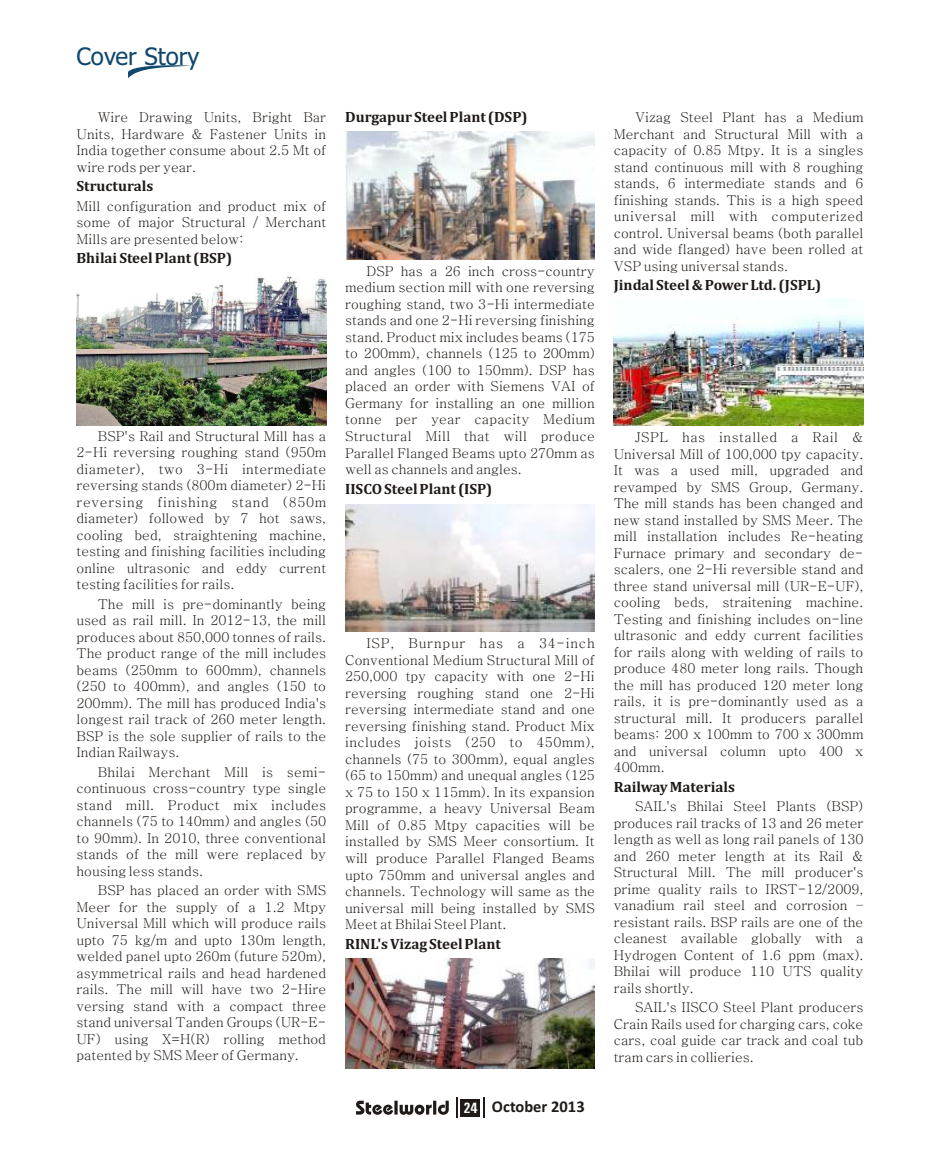
<style>
.page{position:relative;width:940px;height:1174px;background:#fff}
.page>*{position:absolute;margin:0;border:0;box-sizing:border-box;transform-origin:0 0}
.t1{font:24px "Tahoma";color:#0f476e}
.t2{font:700 16.5px "Calibri";color:#1f1a17}
.t3{font:700 15px "Cambria";color:#1f1a17}
.t4{font:13.5px/16.5px "Batang";color:#1f1a17;text-align:justify}
.s1{font-family:"Univers Condensed";font-size:15px;color:#fff}
</style>
<div class="page">
<svg style="left:128px;top:65px;width:63px;height:13px"></svg>
<svg style="left:356px;top:1100px;width:93px;height:14px"></svg>
<svg style="left:456px;top:1097px;width:1px;height:21px"></svg>
<div style="left:460px;top:1099px;width:20px;height:17px;background:#1f1a17"></div>
<hr style="left:483px;top:1097px;width:2px;height:21px;background:#1f1a17">
<img style="left:77px;top:276px;width:249px;height:149px">
<img style="left:345px;top:132px;width:250px;height:127px">
<img style="left:345px;top:504px;width:250px;height:128px">
<img style="left:345px;top:958px;width:250px;height:110px">
<img style="left:614px;top:298px;width:249px;height:128px">
<h1 class="t1" style="left:77px;top:47px;width:124px">Cover Story</h1>
<p class="t4" style="left:77px;top:109px;width:251px;text-indent:21px">Wire Drawing Units, Bright Bar Units, Hardware &amp; Fastener Units in India together consume about 2.5 Mt of wire rods per year.</p>
<p class="t3" style="left:77px;top:179px;width:78px">Structurals</p>
<p class="t4" style="left:77px;top:197px;width:251px">Mill configuration and product mix of some of major Structural / Merchant Mills are presented below:</p>
<p class="t3" style="left:77px;top:251px;width:157px">Bhilai Steel Plant (BSP)</p>
<p class="t4" style="left:77px;top:427px;width:251px;text-indent:21px">BSP's Rail and Structural Mill has a 2-Hi reversing roughing stand (950m diameter), two 3-Hi intermediate reversing stands (800m diameter) 2-Hi reversing finishing stand (850m diameter) followed by 7 hot saws, cooling bed, straightening machine, testing and finishing facilities including online ultrasonic and eddy current testing facilities for rails.</p>
<p class="t4" style="left:77px;top:595px;width:251px;text-indent:21px">The mill is pre-dominantly being used as rail mill. In 2012-13, the mill produces about 850,000 tonnes of rails.<br>The product range of the mill includes beams (250mm to 600mm), channels (250 to 400mm), and angles (150 to 200mm). The mill has produced India's longest rail track of 260 meter length.<br>BSP is the sole supplier of rails to the Indian Railways.</p>
<p class="t4" style="left:76px;top:763px;width:251px;text-indent:21px">Bhilai Merchant Mill is semi&shy;continuous cross-country type single stand mill. Product mix includes channels (75 to 140mm) and angles (50 to 90mm). In 2010, three conventional stands of the mill were replaced by housing less stands.</p>
<p class="t4" style="left:76px;top:882px;width:251px;text-indent:21px">BSP has placed an order with SMS Meer for the supply of a 1.2 Mtpy Universal Mill which will produce rails upto 75 kg/m and upto 130m length, welded panel upto 260m (future 520m), asymmetrical rails and head hardened rails. The mill will have two 2-Hire versing stand with a compact three stand universal Tanden Groups (UR-E-UF) using X=H(R) rolling method patented by SMS Meer of Germany.</p>
<p class="t3" style="left:345px;top:110px;width:184px">Durgapur Steel Plant (DSP)</p>
<p class="t4" style="left:345px;top:263px;width:251px;text-indent:21px">DSP has a 26 inch cross-country medium section mill with one reversing roughing stand, two 3-Hi intermediate stands and one 2-Hi reversing finishing stand. Product mix includes beams (175 to 200mm), channels (125 to 200mm) and angles (100 to 150mm). DSP has placed an order with Siemens VAI of Germany for installing an one million tonne per year capacity Medium Structural Mill that will produce Parallel Flanged Beams upto 270mm as well as channels and angles.</p>
<p class="t3" style="left:345px;top:482px;width:149px">IISCO Steel Plant (ISP)</p>
<p class="t4" style="left:345px;top:635px;width:251px;text-indent:21px">ISP, Burnpur has a 34-inch Conventional Medium Structural Mill of 250,000 tpy capacity with one 2-Hi reversing roughing stand one 2-Hi reversing intermediate stand and one reversing finishing stand. Product Mix includes joists (250 to 450mm), channels (75 to 300mm), equal angles (65 to 150mm) and unequal angles (125 x 75 to 150 x 115mm). In its expansion programme, a heavy Universal Beam Mill of 0.85 Mtpy capacities will be installed by SMS Meer consortium. It will produce Parallel Flanged Beams upto 750mm and universal angles and channels. Technology will same as the universal mill being installed by SMS Meet at Bhilai Steel Plant.</p>
<p class="t3" style="left:345px;top:936px;width:157px">RINL's Vizag Steel Plant</p>
<p class="t2" style="left:463px;top:1099px;width:123px"><span class="s1">24</span> October 2013</p>
<p class="t4" style="left:614px;top:109px;width:251px;text-indent:21px">Vizag Steel Plant has a Medium Merchant and Structural Mill with a capacity of 0.85 Mtpy. It is a singles stand continuous mill with 8 roughing stands, 6 intermediate stands and 6 finishing stands. This is a high speed universal mill with computerized control. Universal beams (both parallel and wide flanged) have been rolled at VSP using universal stands.</p>
<p class="t3" style="left:614px;top:278px;width:209px">Jindal Steel &amp; Power Ltd. (JSPL)</p>
<p class="t4" style="left:614px;top:429px;width:251px;text-indent:21px">JSPL has installed a Rail &amp; Universal Mill of 100,000 tpy capacity.<br>It was a used mill, upgraded and revamped by SMS Group, Germany.<br>The mill stands has been changed and new stand installed by SMS Meer. The mill installation includes Re-heating Furnace primary and secondary de&shy;scalers, one 2-Hi reversible stand and three stand universal mill (UR-E-UF), cooling beds, straitening machine.<br>Testing and finishing includes on-line ultrasonic and eddy current facilities for rails along with welding of rails to produce 480 meter long rails. Though the mill has produced 120 meter long rails, it is pre-dominantly used as a structural mill. It producers parallel beams: 200 x 100mm to 700 x 300mm and universal column upto 400 x 400mm.</p>
<p class="t3" style="left:614px;top:780px;width:123px">Railway Materials</p>
<p class="t4" style="left:614px;top:798px;width:251px;text-indent:21px">SAIL's Bhilai Steel Plants (BSP) produces rail tracks of 13 and 26 meter length as well as long rail panels of 130 and 260 meter length at its Rail &amp; Structural Mill. The mill producer's prime quality rails to IRST-12/2009, vanadium rail steel and corrosion – resistant rails. BSP rails are one of the cleanest available globally with a Hydrogen Content of 1.6 ppm (max).<br>Bhilai will produce 110 UTS quality rails shortly.</p>
<p class="t4" style="left:614px;top:999px;width:251px;text-indent:21px">SAIL's IISCO Steel Plant producers Crain Rails used for charging cars, coke cars, coal guide car track and coal tub tram cars in collieries.</p>
</div>
